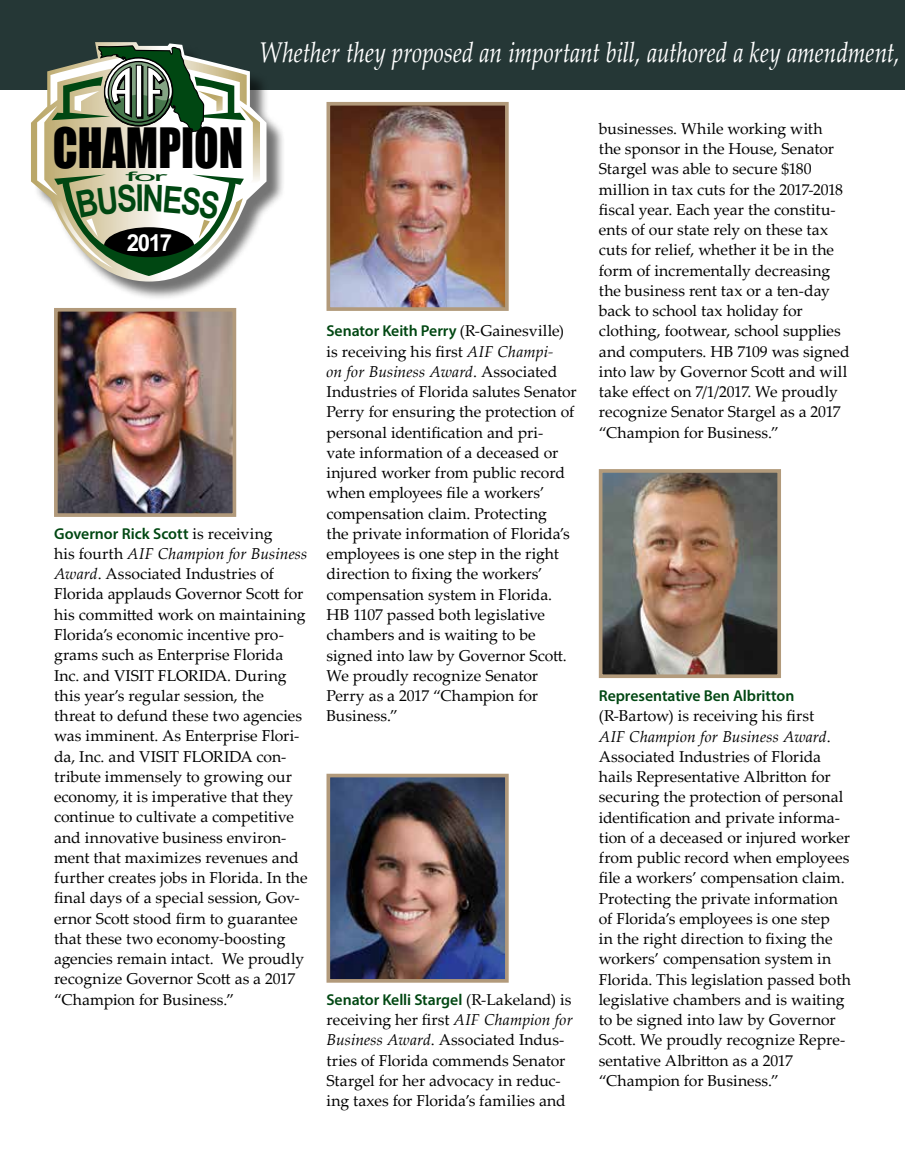
<style>
.page{position:relative;width:905px;height:1175px;background:#fff}
.page>*{position:absolute;margin:0;border:0;box-sizing:border-box;transform-origin:0 0}
.t1{font:51.45px "Impact";color:#000;scale:.88 1}
.t2{font:italic 28.5px "Palatino Linotype";color:#fff;scale:.8 1}
.t3{font:700 23.4px "Arial";color:#fff;scale:.95 1}
.t4{font:15.75px/20.2px "Palatino Linotype";color:#000}
.t5{font:600 15.75px "Myriad Pro";letter-spacing:-.005em;color:#004712}
.t6{font:13.05px "Arial";color:#004712;scale:3.05 1}
.s1{font-family:"Palatino Linotype";font-weight:400;color:#000}
.s2{font-style:italic}
</style>
<div class="page">
<div style="left:0;top:0;width:904px;height:90px;background:#253736"></div>
<img style="left:59px;top:313px;width:172px;height:199px">
<div style="left:54px;top:308px;width:182px;height:209px;border:4px solid #b29a7b"></div>
<img style="left:603px;top:474px;width:173px;height:199px">
<div style="left:598px;top:469px;width:183px;height:209px;border:4px solid #b29a7b"></div>
<img style="left:331px;top:107px;width:172px;height:199px">
<div style="left:326px;top:102px;width:182px;height:209px;border:4px solid #b29a7b"></div>
<img style="left:331px;top:778px;width:172px;height:199px">
<div style="left:326px;top:773px;width:182px;height:209px;border:4px solid #b29a7b"></div>
<div style="left:33px;top:44px;width:253px;height:257px;background:#000;opacity:.55"></div>
<svg style="left:31px;top:42px;width:235px;height:239px"></svg>
<svg style="left:37px;top:45px;width:223px;height:231px"></svg>
<h2 class="t2" style="left:260px;top:32px;width:801px">Whether they proposed an important bill, authored a key amendment,</h2>
<h1 class="t1" style="left:53px;top:108px;width:218px">CHAMPION</h1>
<p class="t6" style="left:125px;top:168px;width:15px">for</p>
<h3 class="t3" style="left:127px;top:226px;width:49px">2017</h3>
<p class="t5" style="left:54px;top:523px;width:220px">Governor Rick Scott <span class="s1">is receiving</span></p>
<p class="t4" style="left:54px;top:543px;width:255px">his fourth <span class="s2">AIF Champion for Business Award</span>. Associated Industries of Florida applauds Governor Scott for his committed work on maintaining Florida’s economic incentive pro&shy;grams such as Enterprise Florida Inc. and VISIT FLORIDA. During this year’s regular session, the threat to defund these two agencies was imminent. As Enterprise Flori&shy;da, Inc. and VISIT FLORIDA con&shy;tribute immensely to growing our economy, it is imperative that they continue to cultivate a competitive and innovative business environ&shy;ment that maximizes revenues and further creates jobs in Florida. In the final days of a special session, Gov&shy;ernor Scott stood firm to guarantee that these two economy-boosting agencies remain intact. We proudly recognize Governor Scott as a 2017 “Champion for Business.”</p>
<p class="t5" style="left:326px;top:321px;width:239px">Senator Keith Perry <span class="s1">(R-Gainesville)</span></p>
<p class="t4" style="left:326px;top:340px;width:252px">is receiving his first <span class="s2">AIF Champi-<br>on for Business Award</span>. Associated<br>Industries of Florida salutes Senator<br>Perry for ensuring the protection of personal identification and pri-<br>vate information of a deceased or injured worker from public record when employees file a workers’ compensation claim. Protecting<br>the private information of Florida’s employees is one step in the right direction to fixing the workers’ compensation system in Florida.<br>HB 1107 passed both legislative chambers and is waiting to be signed into law by Governor Scott.<br>We proudly recognize Senator<br>Perry as a 2017 “Champion for<br>Business.”</p>
<p class="t5" style="left:326px;top:989px;width:246px">Senator Kelli Stargel <span class="s1">(R-Lakeland) is</span></p>
<p class="t4" style="left:326px;top:1009px;width:248px">receiving her first <span class="s2">AIF Champion for Business Award</span>. Associated Indus&shy;tries of Florida commends Senator Stargel for her advocacy in reduc&shy;ing taxes for Florida’s families and</p>
<p class="t4" style="left:599px;top:118px;width:252px">businesses. While working with<br>the sponsor in the House, Senator Stargel was able to secure $180 million in tax cuts for the 2017-2018 fiscal year. Each year the constitu&shy;ents of our state rely on these tax cuts for relief, whether it be in the form of incrementally decreasing the business rent tax or a ten-day back to school tax holiday for clothing, footwear, school supplies and computers. HB 7109 was signed into law by Governor Scott and will take effect on 7/1/2017. We proudly recognize Senator Stargel as a 2017 “Champion for Business.”</p>
<p class="t5" style="left:598px;top:685px;width:197px">Representative Ben Albritton</p>
<p class="t4" style="left:598px;top:705px;width:254px">(R-Bartow) is receiving his first<br><span class="s2">AIF Champion for Business Award</span>.<br>Associated Industries of Florida hails Representative Albritton for securing the protection of personal identification and private informa&shy;tion of a deceased or injured worker from public record when employees file a workers’ compensation claim.<br>Protecting the private information of Florida’s employees is one step<br>in the right direction to fixing the workers’ compensation system in Florida. This legislation passed both legislative chambers and is waiting to be signed into law by Governor Scott. We proudly recognize Repre&shy;sentative Albritton as a 2017 “Champion for Business.”</p>
</div>
